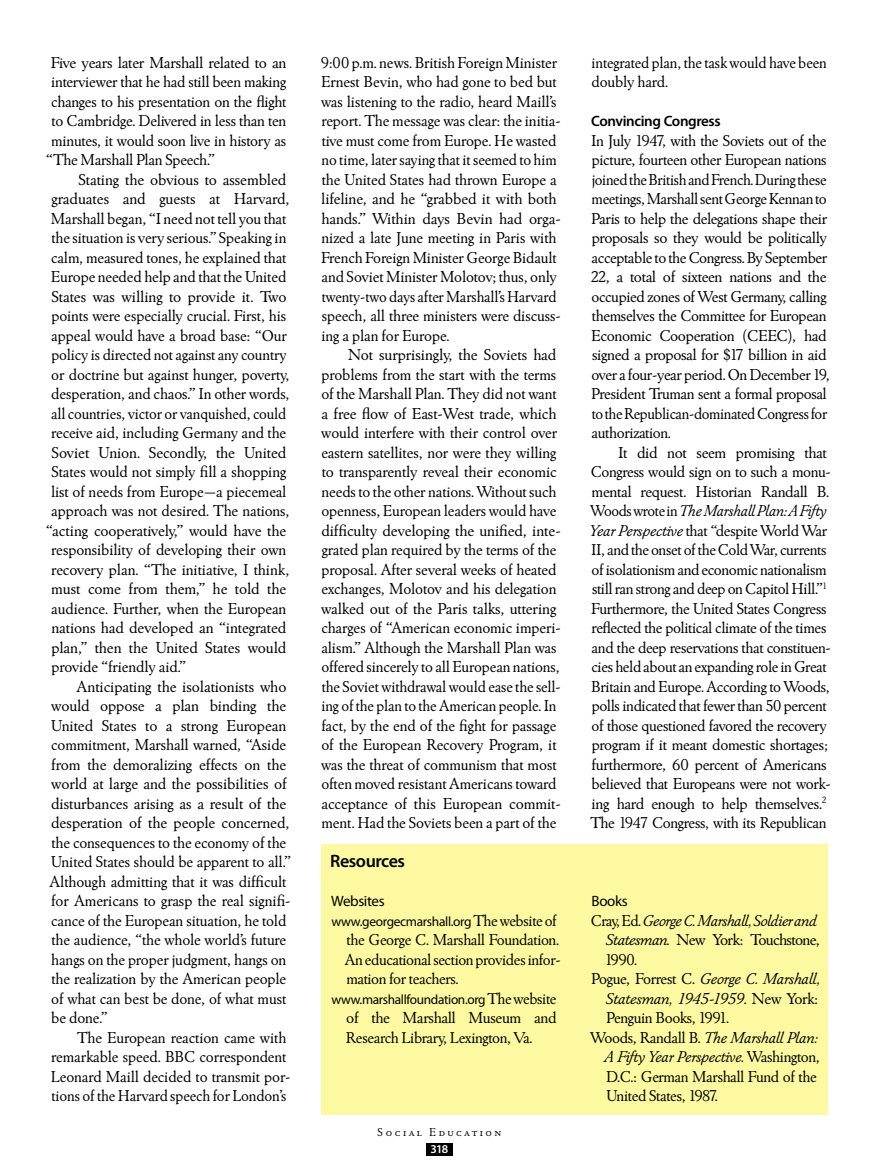
<style>
.page{position:relative;width:878px;height:1175px;background:#fff}
.page>*{position:absolute;margin:0;border:0;box-sizing:border-box;transform-origin:0 0}
.Subhead_1{font:600 18px "Myriad Pro";letter-spacing:-.025em;color:#000}
.Body_Text{font:16.5px/19.5px "Winchester New ITC";letter-spacing:-.01em;color:#000}
.No_Indent_Text{font:16.5px/19.5px "Winchester New ITC";letter-spacing:-.025em;color:#000}
.Bullets_1{font:16.5px/19.5px "Winchester New ITC";letter-spacing:-.025em;color:#000;text-align:justify}
.Bullets_1-2{font:italic 16.5px/19.5px "Winchester New ITC";letter-spacing:-.04em;color:#000}
.Subhead_1-2{font:600 15px "Myriad Pro";letter-spacing:-.025em;color:#000}
.Subhead_2{font:15px "Myriad Pro";letter-spacing:-.025em;color:#000}
.Bullets_1-3{font:13.5px "Myriad Pro";letter-spacing:-.025em;color:#000}
.t1{font:12px "Winchester New ITC Book SC";letter-spacing:.2em;color:#000}
.t2{font:600 12px "Myriad Pro";color:#fff}
.s1{font-family:"Winchester New ITC";font-size:16.5px}
.s2{font-style:italic}
.s3{font-style:normal}
</style>
<div class="page">
<div style="left:321px;top:844px;width:506px;height:270px;background:#fdf9a0"></div>
<div style="left:426px;top:1143px;width:26px;height:12px;background:#000"></div>
<p class="Body_Text" style="left:51px;top:52px;width:237px">Five years later Marshall related to an</p>
<p class="Body_Text" style="left:51px;top:72px;width:237px">interviewer that he had still been making</p>
<p class="Body_Text" style="left:51px;top:91px;width:237px">changes to his presentation on the flight</p>
<p class="Body_Text" style="left:51px;top:111px;width:236px">to Cambridge. Delivered in less than ten</p>
<p class="Body_Text" style="left:51px;top:130px;width:236px">minutes, it would soon live in history as</p>
<p class="Body_Text" style="left:46px;top:150px;width:170px">“The Marshall Plan Speech.”</p>
<p class="Body_Text" style="left:78px;top:169px;width:209px">Stating the obvious to assembled</p>
<p class="Body_Text" style="left:52px;top:189px;width:239px">graduates and guests at Harvard,</p>
<p class="Body_Text" style="left:51px;top:208px;width:237px">Marshall began, “I need not tell you that</p>
<p class="Body_Text" style="left:51px;top:228px;width:236px">the situation is very serious.” Speaking in</p>
<p class="Body_Text" style="left:51px;top:247px;width:237px">calm, measured tones, he explained that</p>
<p class="Body_Text" style="left:51px;top:267px;width:237px">Europe needed help and that the United</p>
<p class="Body_Text" style="left:51px;top:286px;width:236px">States was willing to provide it. Two</p>
<p class="Body_Text" style="left:51px;top:306px;width:236px">points were especially crucial. First, his</p>
<p class="Body_Text" style="left:51px;top:325px;width:237px">appeal would have a broad base: “Our</p>
<p class="Body_Text" style="left:51px;top:345px;width:237px">policy is directed not against any country</p>
<p class="Body_Text" style="left:51px;top:364px;width:240px">or doctrine but against hunger, poverty,</p>
<p class="Body_Text" style="left:51px;top:384px;width:240px">desperation, and chaos.” In other words,</p>
<p class="Body_Text" style="left:51px;top:403px;width:236px">all countries, victor or vanquished, could</p>
<p class="Body_Text" style="left:51px;top:423px;width:236px">receive aid, including Germany and the</p>
<p class="Body_Text" style="left:51px;top:442px;width:236px">Soviet Union. Secondly, the United</p>
<p class="Body_Text" style="left:51px;top:462px;width:236px">States would not simply fill a shopping</p>
<p class="Body_Text" style="left:51px;top:481px;width:237px">list of needs from Europe—a piecemeal</p>
<p class="Body_Text" style="left:51px;top:501px;width:240px">approach was not desired. The nations,</p>
<p class="Body_Text" style="left:46px;top:520px;width:242px">“acting cooperatively,” would have the</p>
<p class="Body_Text" style="left:51px;top:540px;width:237px">responsibility of developing their own</p>
<p class="Body_Text" style="left:51px;top:559px;width:240px">recovery plan. “The initiative, I think,</p>
<p class="Body_Text" style="left:51px;top:579px;width:236px">must come from them,” he told the</p>
<p class="Body_Text" style="left:51px;top:598px;width:237px">audience. Further, when the European</p>
<p class="Body_Text" style="left:51px;top:618px;width:236px">nations had developed an “integrated</p>
<p class="Body_Text" style="left:51px;top:637px;width:236px">plan,” then the United States would</p>
<p class="Body_Text" style="left:51px;top:657px;width:136px">provide “friendly aid.”</p>
<p class="Body_Text" style="left:50px;top:676px;width:243px;text-indent:27px">Anticipating the isolationists who would oppose a plan binding the United States to a strong European commitment, Marshall warned, “Aside from the demoralizing effects on the world at large and the possibilities of disturbances arising as a result of the desperation of the people concerned, the consequences to the economy of the United States should be apparent to all.” Although admitting that it was difficult for Americans to grasp the real signifi&shy;cance of the European situation, he told the audience, “the whole world’s future hangs on the proper judgment, hangs on the realization by the American people of what can best be done, of what must be done.”</p>
<p class="Body_Text" style="left:51px;top:1027px;width:241px;text-indent:26px">The European reaction came with remarkable speed. BBC correspondent Leonard Maill decided to transmit por&shy;tions of the Harvard speech for London’s</p>
<p class="Body_Text" style="left:320px;top:52px;width:242px">9:00 p.m. news. British Foreign Minister Ernest Bevin, who had gone to bed but was listening to the radio, heard Maill’s report. The message was clear: the initia&shy;tive must come from Europe. He wasted no time, later saying that it seemed to him the United States had thrown Europe a lifeline, and he “grabbed it with both hands.” Within days Bevin had orga&shy;nized a late June meeting in Paris with French Foreign Minister George Bidault and Soviet Minister Molotov; thus, only twenty-two days after Marshall’s Harvard speech, all three ministers were discuss&shy;ing a plan for Europe.</p>
<p class="Body_Text" style="left:321px;top:345px;width:241px;text-indent:27px">Not surprisingly, the Soviets had problems from the start with the terms of the Marshall Plan. They did not want a free flow of East-West trade, which would interfere with their control over eastern satellites, nor were they willing to transparently reveal their economic needs to the other nations. Without such openness, European leaders would have difficulty developing the unified, inte&shy;grated plan required by the terms of the proposal. After several weeks of heated exchanges, Molotov and his delegation walked out of the Paris talks, uttering charges of “American economic imperi&shy;alism.” Although the Marshall Plan was offered sincerely to all European nations, the Soviet withdrawal would ease the sell&shy;ing of the plan to the American people. In fact, by the end of the fight for passage of the European Recovery Program, it was the threat of communism that most often moved resistant Americans toward acceptance of this European commit&shy;ment. Had the Soviets been a part of the</p>
<p class="Subhead_1" style="left:330px;top:851px;width:76px">Resources</p>
<p class="Subhead_2" style="left:331px;top:893px;width:55px">Websites</p>
<p class="Bullets_1-3" style="left:331px;top:914px;width:227px">www.georgecmarshall.org <span class="s1">The website of</span></p>
<p class="Bullets_1" style="left:345px;top:930px;width:217px">the George C. Marshall Foundation.<br>An educational section provides infor&shy;mation for teachers.</p>
<p class="Bullets_1-3" style="left:331px;top:992px;width:226px">www.marshallfoundation.org <span class="s1">The website</span></p>
<p class="Bullets_1" style="left:346px;top:1008px;width:212px">of the Marshall Museum and<br>Research Library, Lexington, Va.</p>
<p class="t1" style="left:377px;top:1125px;width:125px">Social Education</p>
<p class="t2" style="left:430px;top:1142px;width:19px">318</p>
<p class="Body_Text" style="left:591px;top:52px;width:237px">integrated plan, the task would have been doubly hard.</p>
<p class="Subhead_1-2" style="left:591px;top:113px;width:131px">Convincing Congress</p>
<p class="No_Indent_Text" style="left:590px;top:130px;width:241px">In July 1947, with the Soviets out of the picture, fourteen other European nations joined the British and French. During these meetings, Marshall sent George Kennan to Paris to help the delegations shape their proposals so they would be politically acceptable to the Congress. By September 22, a total of sixteen nations and the occupied zones of West Germany, calling themselves the Committee for European Economic Cooperation (CEEC), had signed a proposal for $17 billion in aid over a four-year period. On December 19, President Truman sent a formal proposal to the Republican-dominated Congress for authorization.</p>
<p class="Body_Text" style="left:589px;top:442px;width:243px;text-indent:29px">It did not seem promising that Congress would sign on to such a monu&shy;mental request. Historian Randall B.<br>Woods wrote in <span class="s2">The Marshall Plan: A Fifty Year Perspective</span> that “despite World War II, and the onset of the Cold War, currents of isolationism and economic nationalism still ran strong and deep on Capitol Hill.”<sup>1<br></sup>Furthermore, the United States Congress reflected the political climate of the times and the deep reservations that constituen&shy;cies held about an expanding role in Great Britain and Europe. According to Woods, polls indicated that fewer than 50 percent of those questioned favored the recovery program if it meant domestic shortages; furthermore, 60 percent of Americans believed that Europeans were not work&shy;ing hard enough to help themselves.<sup>2<br></sup>The 1947 Congress, with its Republican</p>
<p class="Subhead_2" style="left:591px;top:893px;width:38px">Books</p>
<p class="Bullets_1-2" style="left:604px;top:910px;width:217px;text-indent:-14px"><span class="s3">Cray, Ed.</span> George C. Marshall, Soldier and<br>Statesman<span class="s3">. New York: Touchstone,<br>1990.</span></p>
<p class="Bullets_1" style="left:605px;top:969px;width:216px;text-indent:-14px">Pogue, Forrest C. <span class="s2">George C. Marshall, Statesman, 1945-1959</span>. New York:<br>Penguin Books, 1991.</p>
<p class="Bullets_1" style="left:604px;top:1027px;width:217px;text-align:left;text-indent:-14px">Woods, Randall B. <span class="s2">The Marshall Plan:<br>A Fifty Year Perspective.</span> Washington,<br>D.C.: German Marshall Fund of the<br>United States, 1987.</p>
</div>
